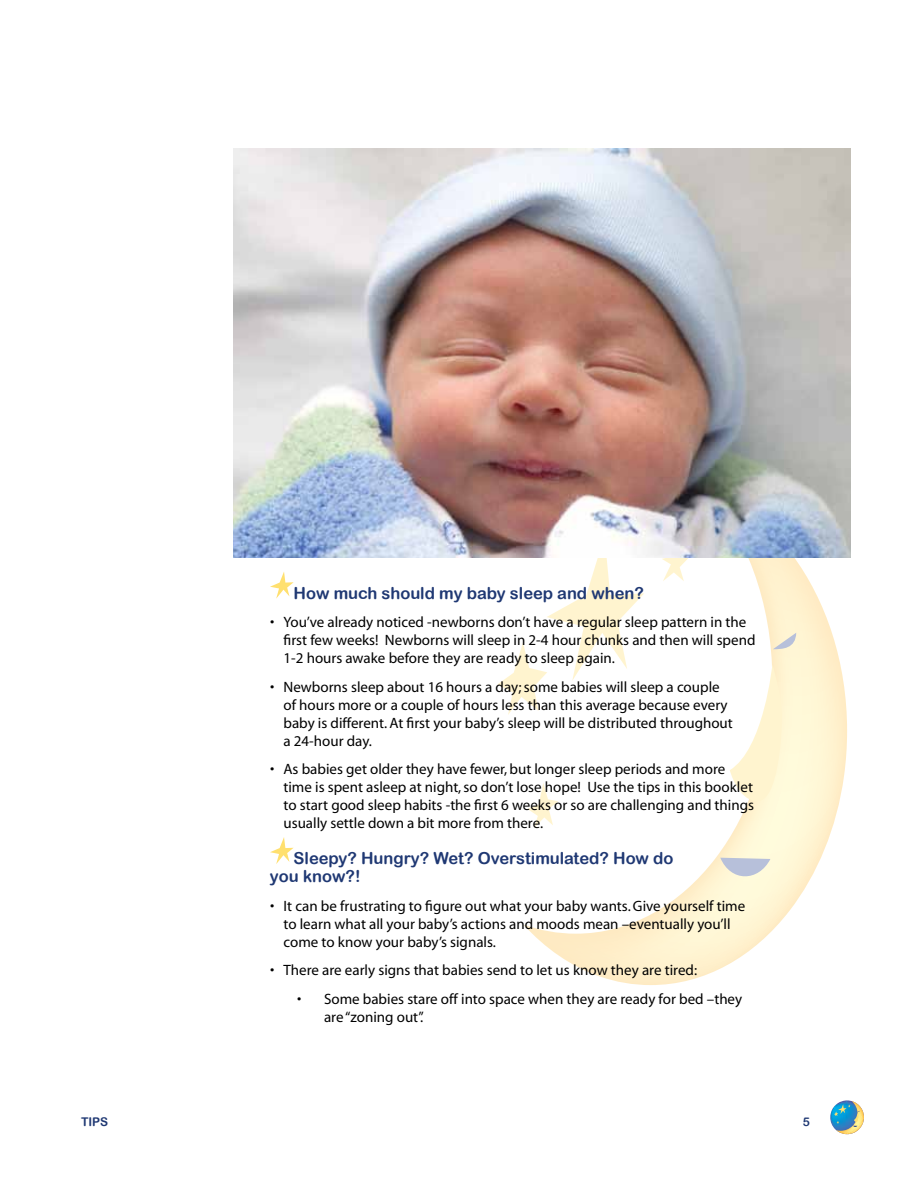
<style>
.page{position:relative;width:918px;height:1188px;background:#fff}
.page>*{position:absolute;margin:0;border:0;box-sizing:border-box;transform-origin:0 0}
.t1{font:16.5px/18px "Arial Rounded MT Bold";color:#1f3873}
.t2{font:15px/18px "Myriad";color:#000}
.t3{font:12px "Arial Rounded MT Bold";color:#1f3873}
</style>
<div class="page">
<svg style="left:524px;top:558px;width:323px;height:427px"></svg>
<svg style="left:527px;top:783px;width:32px;height:45px"></svg>
<svg style="left:497px;top:558px;width:147px;height:157px"></svg>
<svg style="left:662px;top:558px;width:27px;height:23px"></svg>
<svg style="left:730px;top:664px;width:52px;height:137px"></svg>
<svg style="left:773px;top:633px;width:23px;height:16px"></svg>
<svg style="left:720px;top:858px;width:50px;height:25px"></svg>
<svg style="left:830px;top:1100px;width:34px;height:34px"></svg>
<svg style="left:270px;top:572px;width:24px;height:27px"></svg>
<svg style="left:270px;top:837px;width:24px;height:27px"></svg>
<img style="left:234px;top:148px;width:616px;height:410px">
<p class="t1" style="left:294px;top:584px;width:352px">How much should my baby sleep and when?</p>
<p class="t2" style="left:284px;top:614px;width:473px;text-indent:-14px">• You’ve already noticed -newborns don’t have a regular sleep pattern in the first few weeks! Newborns will sleep in 2-4 hour chunks and then will spend<br>1-2 hours awake before they are ready to sleep again.</p>
<p class="t2" style="left:284px;top:678px;width:451px;text-indent:-14px">• Newborns sleep about 16 hours a day;some babies will sleep a couple of hours more or a couple of hours less than this average because every baby is different. At first your baby’s sleep will be distributed throughout a 24-hour day.</p>
<p class="t2" style="left:284px;top:761px;width:472px;text-indent:-14px">• As babies get older they have fewer, but longer sleep periods and more time is spent asleep at night, so don’t lose hope! Use the tips in this booklet to start good sleep habits -the first 6 weeks or so are challenging and things usually settle down a bit more from there.</p>
<p class="t1" style="left:270px;top:849px;width:405px;text-indent:24px">Sleepy? Hungry? Wet? Overstimulated? How do you know?!</p>
<p class="t2" style="left:284px;top:897px;width:463px;text-indent:-14px">• It can be frustrating to figure out what your baby wants.Give yourself time to learn what all your baby’s actions and moods mean –eventually you’ll come to know your baby’s signals.</p>
<p class="t2" style="left:270px;top:962px;width:429px">• There are early signs that babies send to let us know they are tired:</p>
<p class="t2" style="left:324px;top:990px;width:420px;text-indent:-27px">• Some babies stare off into space when they are ready for bed –they are“zoning out”.</p>
<p class="t3" style="left:81px;top:1115px;width:29px">TIPS</p>
<p class="t3" style="left:803px;top:1115px;width:9px">5</p>
</div>
